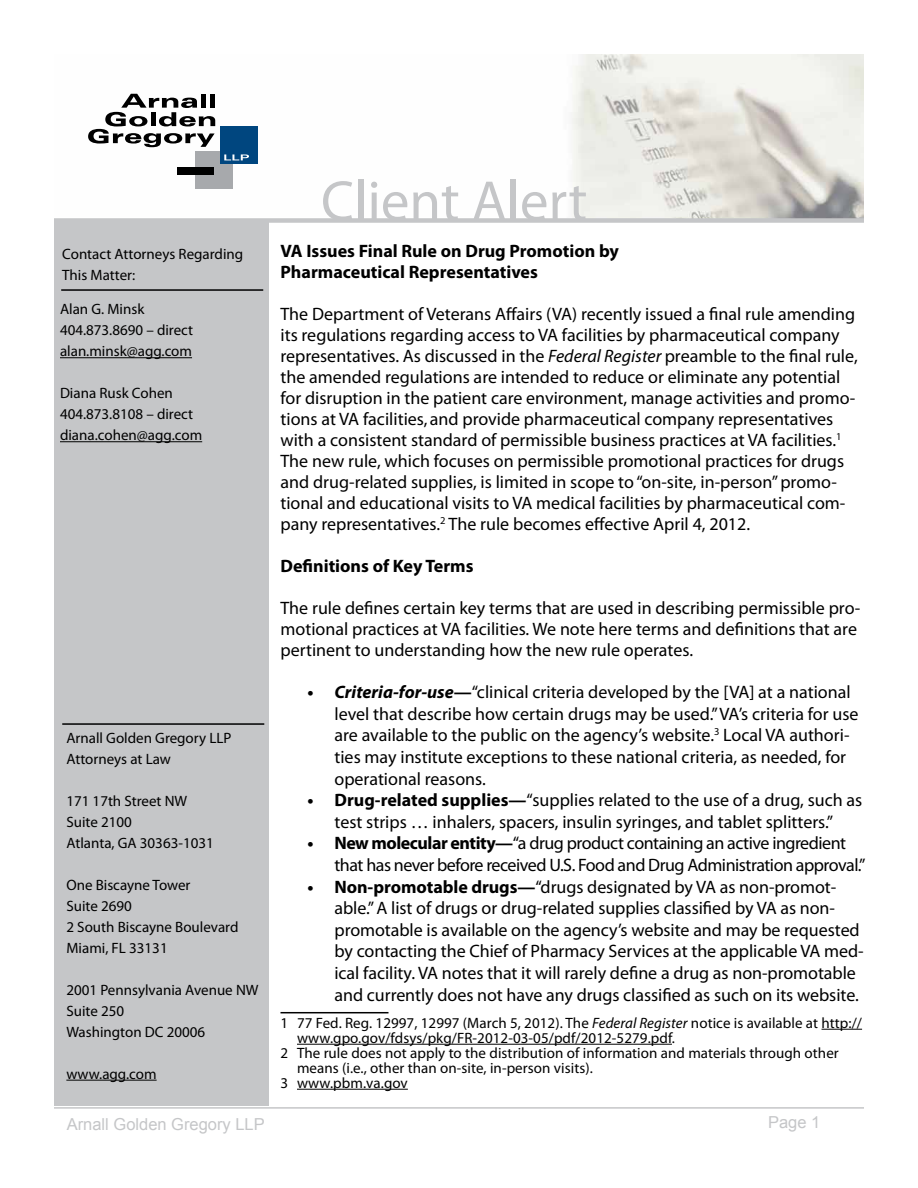
<style>
.page{position:relative;width:918px;height:1188px;background:#fff}
.page>*{position:absolute;margin:0;border:0;box-sizing:border-box;transform-origin:0 0}
.t1{font:57px "Myriad Pro";color:#c5c6c8}
.t2{font:18px/21px "Myriad Pro";color:#000}
.t3{font:18px/21.6px "Myriad Pro";letter-spacing:-.025em;color:#000}
.t4{font:700 18px/21px "Myriad Pro";color:#000}
.t5{font:16.5px "Arial";color:#c5c6c8}
.t6{font:15px/21px "Myriad Pro";color:#000}
.s1{font-style:italic}
.s2{font-weight:700;font-style:italic}
.s3{font-weight:700}
</style>
<div class="page">
<div style="left:54px;top:173px;width:214px;height:932px;background:#c5c6c8"></div>
<hr style="left:66px;top:1080px;width:91px;height:1px;background:#000">
<hr style="left:62px;top:723px;width:202px;height:2px;background:#000">
<hr style="left:61px;top:289px;width:202px;height:2px;background:#000">
<hr style="left:54px;top:1107px;width:810px;height:2px;background:#c5c6c8">
<img style="left:54px;top:55px;width:810px;height:163px">
<div style="left:195px;top:151px;width:37px;height:38px;background:#a7a9ac"></div>
<div style="left:177px;top:167px;width:36px;height:7px;background:#000"></div>
<div style="left:220px;top:126px;width:37px;height:38px;background:#00467f"></div>
<svg style="left:224px;top:154px;width:25px;height:6px"></svg>
<svg style="left:88px;top:94px;width:127px;height:53px"></svg>
<div style="left:54px;top:218px;width:810px;height:5px;background:#c5c6c8"></div>
<hr style="left:60px;top:357px;width:132px;height:1px;background:#000">
<hr style="left:60px;top:441px;width:142px;height:1px;background:#000">
<hr style="left:281px;top:1012px;width:108px;height:1px;background:#000">
<hr style="left:822px;top:1029px;width:40px;height:1px;background:#000">
<hr style="left:297px;top:1044px;width:375px;height:1px;background:#000">
<hr style="left:297px;top:1089px;width:111px;height:1px;background:#000">
<p class="t6" style="left:62px;top:243px;width:182px">Contact Attorneys Regarding<br>This Matter:</p>
<p class="t6" style="left:60px;top:298px;width:135px">Alan G. Minsk<br>404.873.8690 – direct alan.minsk@agg.com</p>
<p class="t6" style="left:60px;top:382px;width:144px">Diana Rusk Cohen<br>404.873.8108 – direct diana.cohen@agg.com</p>
<p class="t6" style="left:66px;top:727px;width:167px">Arnall Golden Gregory LLP<br>Attorneys at Law</p>
<p class="t6" style="left:66px;top:790px;width:149px">171 17th Street NW<br>Suite 2100<br>Atlanta, GA 30363-1031</p>
<p class="t6" style="left:66px;top:874px;width:174px">One Biscayne Tower<br>Suite 2690<br>2 South Biscayne Boulevard<br>Miami, FL 33131</p>
<p class="t6" style="left:66px;top:979px;width:194px">2001 Pennsylvania Avenue NW<br>Suite 250<br>Washington DC 20006</p>
<p class="t6" style="left:66px;top:1063px;width:92px">www.agg.com</p>
<h1 class="t1" style="left:321px;top:166px;width:268px">Client Alert</h1>
<p class="t4" style="left:280px;top:239px;width:340px">VA Issues Final Rule on Drug Promotion by<br>Pharmaceutical Representatives</p>
<p class="t2" style="left:280px;top:303px;width:579px">The Department of Veterans Affairs (VA) recently issued a final rule amending its regulations regarding access to VA facilities by pharmaceutical company representatives. As discussed in the <span class="s1">Federal Register</span> preamble to the final rule, the amended regulations are intended to reduce or eliminate any potential for disruption in the patient care environment, manage activities and promo&shy;tions at VA facilities, and provide pharmaceutical company representatives with a consistent standard of permissible business practices at VA facilities.<sup>1<br></sup>The new rule, which focuses on permissible promotional practices for drugs and drug-related supplies, is limited in scope to “on-site, in-person” promo&shy;tional and educational visits to VA medical facilities by pharmaceutical com&shy;pany representatives.<sup>2</sup> The rule becomes effective April 4, 2012.</p>
<p class="t4" style="left:280px;top:554px;width:195px">Definitions of Key Terms</p>
<p class="t2" style="left:280px;top:597px;width:581px">The rule defines certain key terms that are used in describing permissible pro&shy;motional practices at VA facilities. We note here terms and definitions that are pertinent to understanding how the new rule operates.</p>
<p class="t2" style="left:334px;top:681px;width:526px;line-height:21.6px;text-indent:-27px"><span class="s2">• Criteria-for-use</span><span class="s3">—</span>“clinical criteria developed by the [VA] at a national level that describe how certain drugs may be used.” VA’s criteria for use are available to the public on the agency’s website.<sup>3</sup> Local VA authori&shy;ties may institute exceptions to these national criteria, as needed, for operational reasons.</p>
<p class="t2" style="left:307px;top:789px;width:556px;line-height:21.6px;text-align:center"><span class="s3">• Drug-related supplies—</span>“supplies related to the use of a drug, such as test strips … inhalers, spacers, insulin syringes, and tablet splitters.”</p>
<p class="t3" style="left:334px;top:832px;width:532px;text-indent:-27px"><span class="s3">• New molecular entity—</span>“a drug product containing an active ingredient that has never before received U.S. Food and Drug Administration approval.”</p>
<p class="t2" style="left:334px;top:875px;width:531px;line-height:21.6px;text-indent:-27px"><span class="s3">• Non-promotable drugs—</span>“drugs designated by VA as non-promot&shy;able.” A list of drugs or drug-related supplies classified by VA as non&shy;promotable is available on the agency’s website and may be requested by contacting the Chief of Pharmacy Services at the applicable VA med&shy;ical facility. VA notes that it will rarely define a drug as non-promotable and currently does not have any drugs classified as such on its website.</p>
<p class="t6" style="left:281px;top:1012px;width:583px">1 77 Fed. Reg. 12997, 12997 (March 5, 2012). The <span class="s1">Federal Register</span> notice is available at http://</p>
<p class="t6" style="left:297px;top:1027px;width:380px">www.gpo.gov/fdsys/pkg/FR-2012-03-05/pdf/2012-5279.pdf.</p>
<p class="t6" style="left:281px;top:1042px;width:560px">2 The rule does not apply to the distribution of information and materials through other</p>
<p class="t6" style="left:297px;top:1057px;width:297px">means (i.e., other than on-site, in-person visits).</p>
<p class="t6" style="left:281px;top:1072px;width:129px">3 www.pbm.va.gov</p>
<p class="t5" style="left:67px;top:1114px;width:200px">Arnall Golden Gregory LLP</p>
<p class="t5" style="left:768px;top:1111px;width:54px">Page 1</p>
</div>
